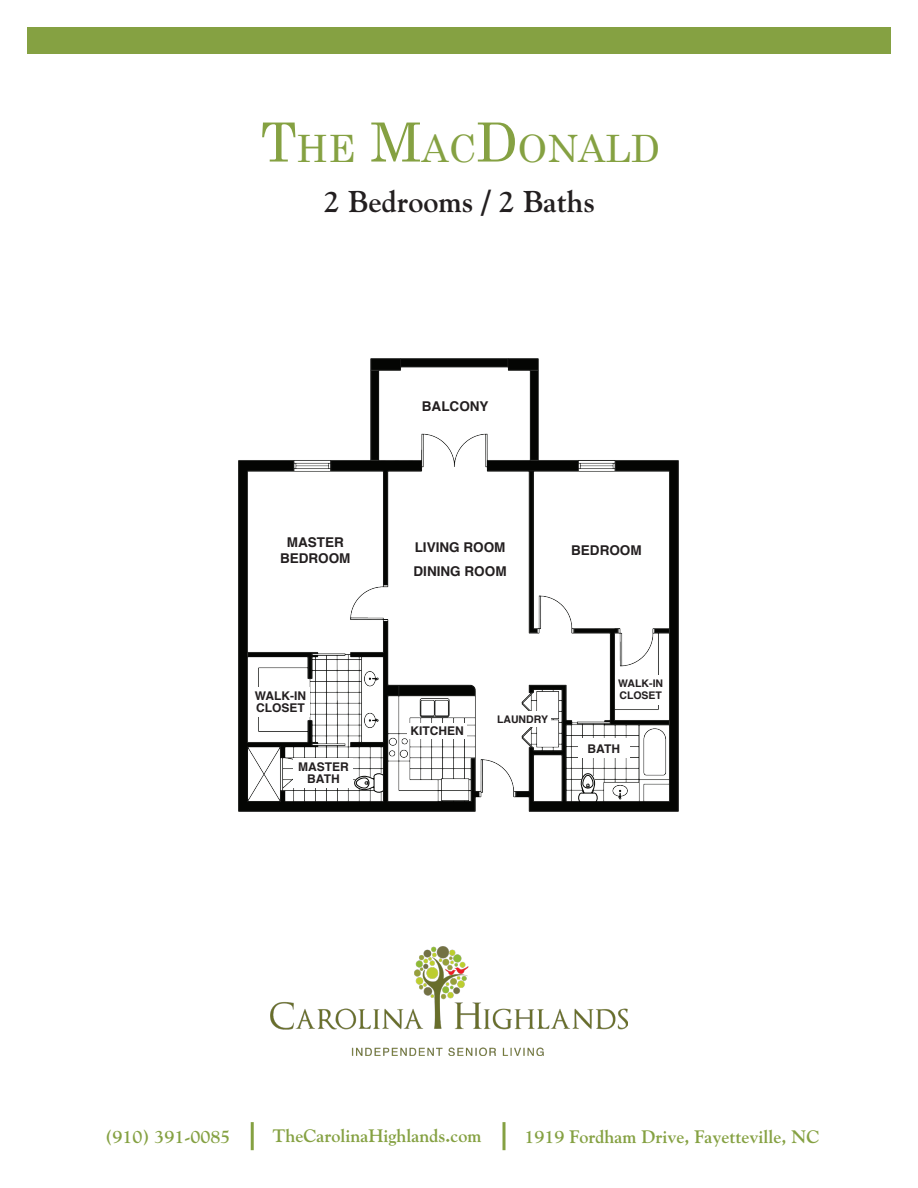
<style>
.page{position:relative;width:918px;height:1188px;background:#fff}
.page>*{position:absolute;margin:0;border:0;box-sizing:border-box;transform-origin:0 0}
.t1{font:37.8px "Century";color:#85a142}
.t2{font:700 30px "Goudy";color:#231f20}
.t3{font:700 18px "Goudy";color:#85a142}
.t4{font:700 13.5px "Helvetica";color:#231f20}
.t5{font:700 12px/12px "Helvetica";color:#231f20;text-align:center}
.t6{font:700 10.5px "Helvetica";color:#231f20}
.s1{font-size:54px}
</style>
<div class="page">
<img style="left:270px;top:947px;width:358px;height:109px">
<hr style="left:251px;top:1122px;width:3px;height:28px;background:#85a142">
<svg style="left:502px;top:1122px;width:4px;height:28px"></svg>
<img style="left:238px;top:358px;width:440px;height:454px">
<div style="left:407px;top:533px;width:107px;height:27px;background:#fff"></div>
<div style="left:407px;top:558px;width:107px;height:27px;background:#fff"></div>
<div style="left:566px;top:533px;width:80px;height:34px;background:#fff"></div>
<div style="left:294px;top:758px;width:59px;height:30px;background:#fff"></div>
<div style="left:578px;top:739px;width:52px;height:19px;background:#fff"></div>
<div style="left:408px;top:723px;width:59px;height:16px;background:#fff"></div>
<div style="left:383px;top:392px;width:144px;height:28px;background:#fff"></div>
<div style="left:494px;top:712px;width:57px;height:15px;background:#fff"></div>
<div style="left:262px;top:533px;width:107px;height:34px;background:#fff"></div>
<div style="left:27px;top:27px;width:864px;height:27px;background:#85a142"></div>
<svg style="left:354px;top:773px;width:30px;height:20px"></svg>
<svg style="left:578px;top:773px;width:20px;height:30px"></svg>
<div style="left:251px;top:687px;width:59px;height:30px;background:#fff"></div>
<div style="left:615px;top:675px;width:51px;height:29px;background:#fff"></div>
<p class="t1" style="left:261px;top:116px;width:398px"><span class="s1">T</span>HE <span class="s1">M</span>AC<span class="s1">D</span>ONALD</p>
<p class="t2" style="left:323px;top:183px;width:273px">2 Bedrooms / 2 Baths</p>
<p class="t4" style="left:287px;top:531px;width:58px">MASTER</p>
<p class="t4" style="left:280px;top:548px;width:72px">BEDROOM</p>
<p class="t5" style="left:255px;top:690px;width:53px">WALK-IN</p>
<p class="t5" style="left:256px;top:702px;width:50px">CLOSET</p>
<p class="t5" style="left:298px;top:761px;width:52px">MASTER<br>BATH</p>
<p class="t4" style="left:422px;top:395px;width:68px">BALCONY</p>
<p class="t4" style="left:415px;top:536px;width:92px">LIVING ROOM</p>
<p class="t4" style="left:414px;top:561px;width:95px">DINING ROOM</p>
<p class="t4" style="left:571px;top:539px;width:72px">BEDROOM</p>
<p class="t5" style="left:411px;top:725px;width:55px">KITCHEN</p>
<p class="t6" style="left:497px;top:711px;width:52px">LAUNDRY</p>
<p class="t6" style="left:618px;top:675px;width:46px">WALK-IN</p>
<p class="t6" style="left:619px;top:687px;width:44px">CLOSET</p>
<p class="t5" style="left:588px;top:743px;width:34px">BATH</p>
<p class="t3" style="left:105px;top:1126px;width:127px">(910) 391-0085</p>
<p class="t3" style="left:273px;top:1125px;width:210px">TheCarolinaHighlands.com</p>
<p class="t3" style="left:524px;top:1126px;width:297px">1919 Fordham Drive, Fayetteville, NC</p>
</div>
